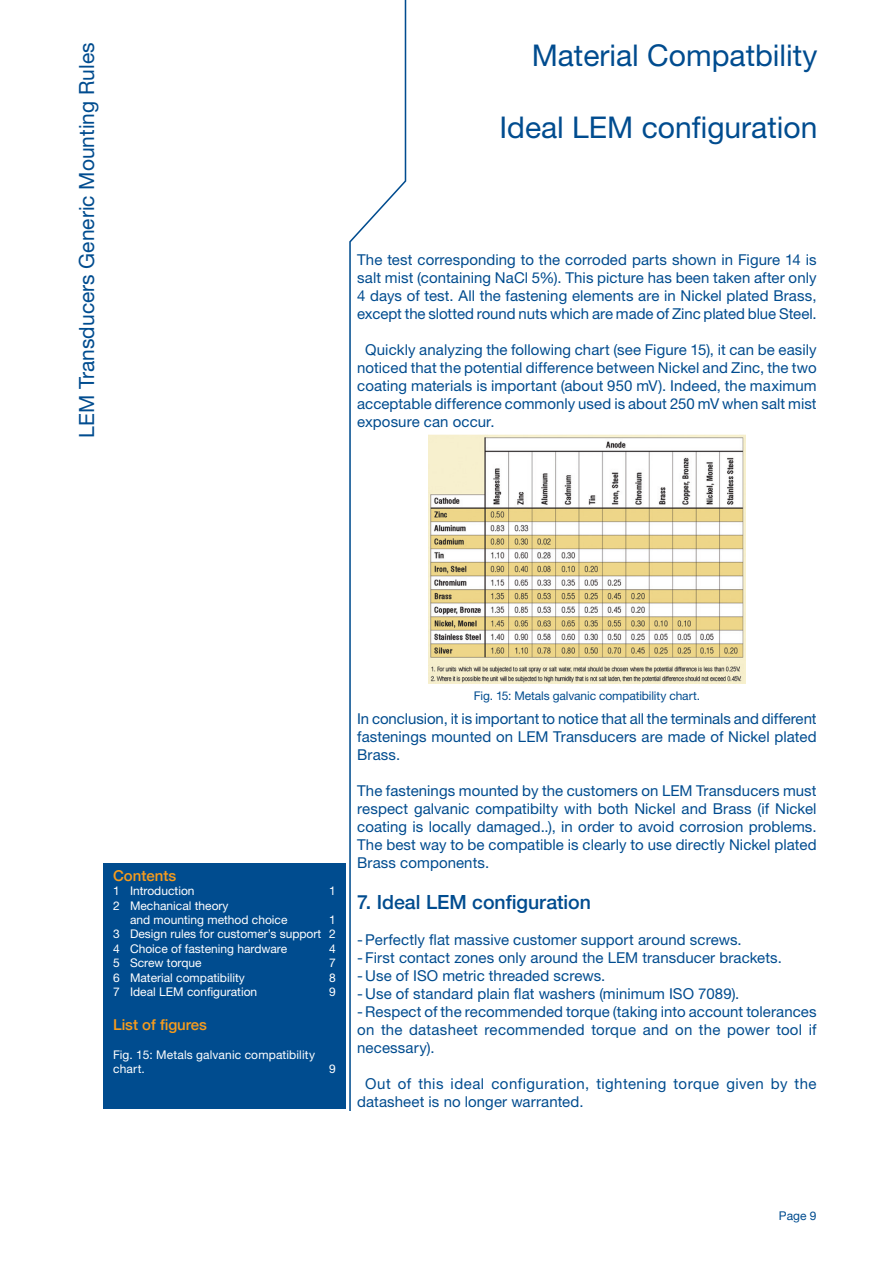
<style>
.page{position:relative;width:893px;height:1263px;background:#fff}
.page>*{position:absolute;margin:0;border:0;box-sizing:border-box;transform-origin:0 0}
.t1{font:30px "Helvetica Neue";color:#004c8f}
.t2{font:21px "Helvetica Neue";color:#004c8f}
.t3{font:500 19.5px "Helvetica Neue";color:#004c8f}
.t4{font:15px/18px "Helvetica Neue";letter-spacing:.005em;color:#004c8f;text-align:justify}
.t5{font:15px/18px "Helvetica Neue";letter-spacing:.03em;color:#004c8f}
.t6{font:500 15px "Helvetica Neue";color:#f89c1c}
.t7{font:12px/14.4px "Helvetica Neue";color:#fff}
.t8{font:12px "Helvetica Neue";letter-spacing:-.005em;color:#004c8f}
.t9{font:12px "Helvetica Neue";color:#004c8f}
</style>
<div class="page">
<svg style="left:349px;top:0;width:57px;height:1110px"></svg>
<div style="left:103px;top:863px;width:242px;height:246px;background:#004c8f"></div>
<img style="left:428px;top:435px;width:318px;height:249px">
<h2 class="t2" style="left:74px;top:438px;width:397px;rotate:-90deg">LEM Transducers Generic Mounting Rules</h2>
<h1 class="t1" style="left:532px;top:38px;width:287px">Material Compatbility</h1>
<h1 class="t1" style="left:499px;top:110px;width:319px">Ideal LEM configuration</h1>
<p class="t4" style="left:357px;top:250px;width:461px">The test corresponding to the corroded parts shown in Figure 14 is salt mist (containing NaCl 5%). This picture has been taken after only 4 days of test. All the fastening elements are in Nickel plated Brass, except the slotted round nuts which are made of Zinc plated blue Steel.</p>
<p class="t4" style="left:357px;top:340px;width:461px;text-indent:8px">Quickly analyzing the following chart (see Figure 15), it can be easily noticed that the potential difference between Nickel and Zinc, the two coating materials is important (about 950 mV). Indeed, the maximum acceptable difference commonly used is about 250 mV when salt mist exposure can occur.</p>
<p class="t6" style="left:113px;top:866px;width:65px">Contents</p>
<p class="t7" style="left:113px;top:883px;width:83px">1 Introduction</p>
<p class="t7" style="left:329px;top:883px;width:8px">1</p>
<p class="t7" style="left:130px;top:898px;width:159px;text-indent:-17px">2 Mechanical theory<br>and mounting method choice</p>
<p class="t7" style="left:113px;top:912px;width:224px;text-align:justify;text-indent:216px">1<br>3 Design rules for customer’s support 2<br>4 Choice of fastening hardware</p>
<p class="t7" style="left:329px;top:941px;width:8px">4</p>
<p class="t7" style="left:113px;top:955px;width:90px">5 Screw torque</p>
<p class="t7" style="left:329px;top:955px;width:8px">7</p>
<p class="t7" style="left:113px;top:970px;width:133px">6 Material compatibility</p>
<p class="t7" style="left:329px;top:970px;width:8px">8</p>
<p class="t7" style="left:113px;top:984px;width:146px">7 Ideal LEM configuration</p>
<p class="t7" style="left:329px;top:984px;width:8px">9</p>
<p class="t6" style="left:113px;top:1016px;width:95px">List of figures</p>
<p class="t7" style="left:113px;top:1047px;width:203px">Fig. 15: Metals galvanic compatibility chart.</p>
<p class="t7" style="left:329px;top:1062px;width:8px">9</p>
<p class="t8" style="left:474px;top:689px;width:228px">Fig. 15: Metals galvanic compatibility chart.</p>
<p class="t4" style="left:357px;top:709px;width:461px">In conclusion, it is important to notice that all the terminals and different fastenings mounted on LEM Transducers are made of Nickel plated Brass.</p>
<p class="t4" style="left:357px;top:781px;width:461px">The fastenings mounted by the customers on LEM Transducers must respect galvanic compatibilty with both Nickel and Brass (if Nickel coating is locally damaged..), in order to avoid corrosion problems.<br>The best way to be compatible is clearly to use directly Nickel plated Brass components.</p>
<h3 class="t3" style="left:357px;top:891px;width:235px">7. Ideal LEM configuration</h3>
<p class="t4" style="left:357px;top:931px;width:386px">-Perfectly flat massive customer support around screws.</p>
<p class="t4" style="left:357px;top:949px;width:426px">- First contact zones only around the LEM transducer brackets.</p>
<p class="t4" style="left:357px;top:967px;width:250px">- Use of ISO metric threaded screws.</p>
<p class="t4" style="left:357px;top:985px;width:461px;text-align:left">- Use of standard plain flat washers (minimum ISO 7089).<br>-Respect of the recommended torque (taking into account tolerances on the datasheet recommended torque and on the power tool if necessary).</p>
<p class="t5" style="left:357px;top:1075px;width:461px;text-indent:8px">Out of this ideal configuration, tightening torque given by the datasheet is no longer warranted.</p>
<p class="t9" style="left:779px;top:1209px;width:39px">Page 9</p>
</div>
